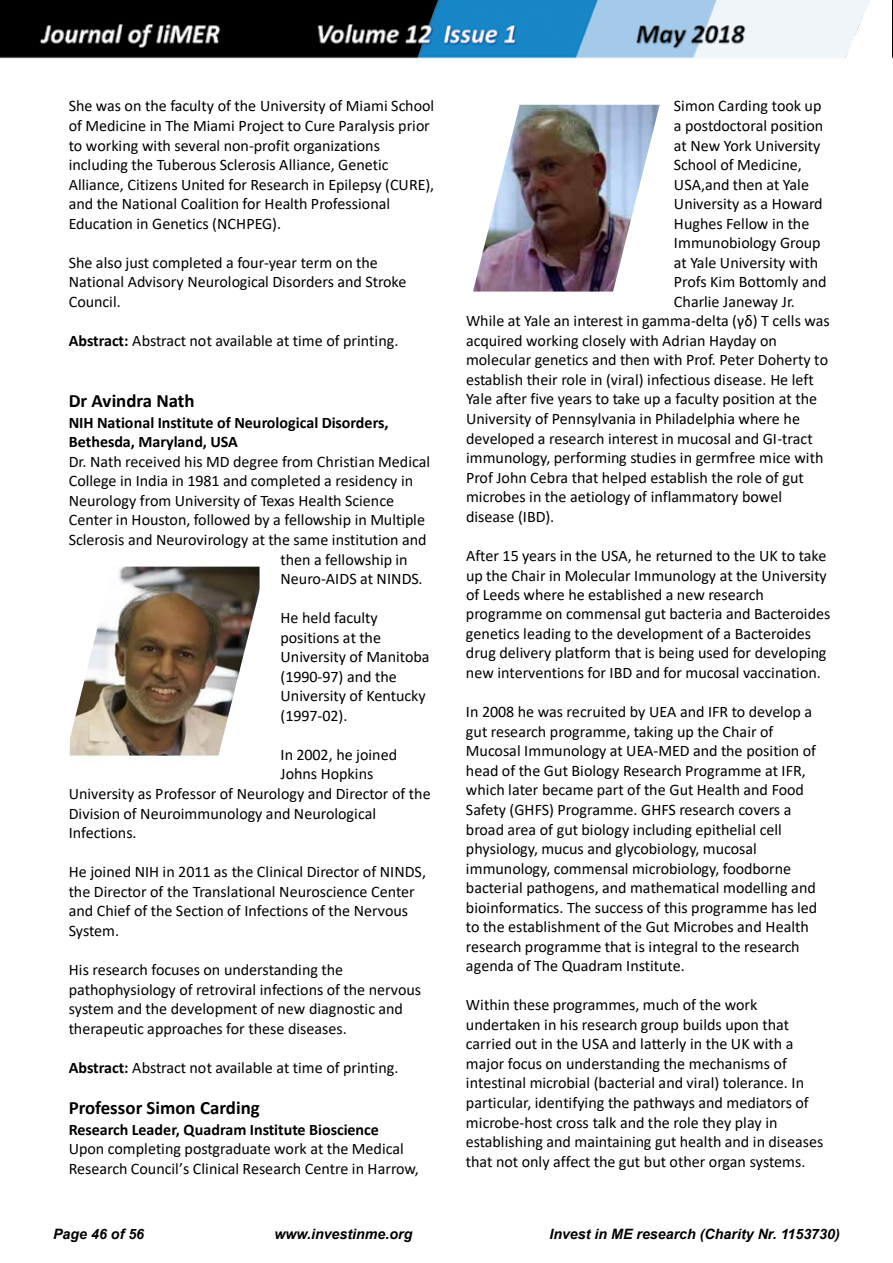
<style>
.page{position:relative;width:893px;height:1263px;background:#fff}
.page>*{position:absolute;margin:0;border:0;box-sizing:border-box;transform-origin:0 0}
.t1{font:700 18.9px "Calibri";color:#000}
.t2{font:16.05px/19.5px "Calibri";letter-spacing:-.005em;color:#000}
.t3{font:700 16.05px/19.6px "Calibri";letter-spacing:-.005em;color:#000}
.t4{font:italic 700 14.25px "Arial";color:#000}
.s1{font-weight:700}
</style>
<div class="page">
<img style="left:0;top:0;width:870px;height:59px">
<img style="left:892px;top:0;width:1px;height:59px">
<img style="left:69px;top:566px;width:191px;height:192px">
<img style="left:473px;top:105px;width:187px;height:187px">
<p class="t2" style="left:69px;top:96px;width:367px">She was on the faculty of the University of Miami School of Medicine in The Miami Project to Cure Paralysis prior to working with several non-profit organizations including the Tuberous Sclerosis Alliance, Genetic Alliance, Citizens United for Research in Epilepsy (CURE), and the National Coalition for Health Professional Education in Genetics (NCHPEG).</p>
<p class="t2" style="left:69px;top:252px;width:339px">She also just completed a four-year term on the<br>National Advisory Neurological Disorders and Stroke<br>Council.</p>
<p class="t2" style="left:69px;top:330px;width:331px"><span class="s1">Abstract:</span> Abstract not available at time of printing.</p>
<p class="t1" style="left:69px;top:387px;width:127px">Dr Avindra Nath</p>
<p class="t3" style="left:69px;top:412px;width:321px">NIH National Institute of Neurological Disorders,<br>Bethesda, Maryland, USA</p>
<p class="t2" style="left:69px;top:451px;width:363px">Dr. Nath received his MD degree from Christian Medical</p>
<p class="t2" style="left:69px;top:471px;width:346px">College in India in 1981 and completed a residency in</p>
<p class="t2" style="left:69px;top:490px;width:327px">Neurology from University of Texas Health Science</p>
<p class="t2" style="left:69px;top:510px;width:358px">Center in Houston, followed by a fellowship in Multiple</p>
<p class="t2" style="left:69px;top:529px;width:359px">Sclerosis and Neurovirology at the same institution and</p>
<p class="t2" style="left:280px;top:549px;width:129px">then a fellowship in</p>
<p class="t2" style="left:280px;top:569px;width:144px">Neuro-AIDS at NINDS.</p>
<p class="t2" style="left:280px;top:608px;width:151px">He held faculty positions at the<br>University of Manitoba (1990-97) and the<br>University of Kentucky (1997-02).</p>
<p class="t2" style="left:280px;top:744px;width:118px">In 2002, he joined</p>
<p class="t2" style="left:280px;top:764px;width:94px">Johns Hopkins</p>
<p class="t2" style="left:69px;top:783px;width:363px">University as Professor of Neurology and Director of the</p>
<p class="t2" style="left:69px;top:803px;width:309px">Division of Neuroimmunology and Neurological</p>
<p class="t2" style="left:69px;top:823px;width:69px">Infections.</p>
<p class="t2" style="left:69px;top:862px;width:359px">He joined NIH in 2011 as the Clinical Director of NINDS, the Director of the Translational Neuroscience Center and Chief of the Section of Infections of the Nervous System.</p>
<p class="t2" style="left:69px;top:959px;width:354px">His research focuses on understanding the pathophysiology of retroviral infections of the nervous system and the development of new diagnostic and therapeutic approaches for these diseases.</p>
<p class="t2" style="left:69px;top:1057px;width:331px"><span class="s1">Abstract:</span> Abstract not available at time of printing.</p>
<p class="t1" style="left:69px;top:1094px;width:193px">Professor Simon Carding</p>
<p class="t3" style="left:69px;top:1120px;width:312px">Research Leader, Quadram Institute Bioscience</p>
<p class="t2" style="left:69px;top:1139px;width:351px">Upon completing postgraduate work at the Medical<br>Research Council’s Clinical Research Centre in Harrow,</p>
<p class="t2" style="left:674px;top:96px;width:149px">Simon Carding took up</p>
<p class="t2" style="left:674px;top:115px;width:151px">a postdoctoral position</p>
<p class="t2" style="left:674px;top:135px;width:148px">at New York University</p>
<p class="t2" style="left:674px;top:155px;width:129px">School of Medicine,</p>
<p class="t2" style="left:674px;top:174px;width:137px">USA,and then at Yale</p>
<p class="t2" style="left:674px;top:194px;width:150px">University as a Howard</p>
<p class="t2" style="left:674px;top:213px;width:137px">Hughes Fellow in the</p>
<p class="t2" style="left:674px;top:232px;width:148px">Immunobiology Group</p>
<p class="t2" style="left:674px;top:252px;width:146px">at Yale University with</p>
<p class="t2" style="left:674px;top:272px;width:154px">Profs Kim Bottomly and</p>
<p class="t2" style="left:674px;top:291px;width:122px">Charlie Janeway Jr.</p>
<p class="t2" style="left:466px;top:311px;width:365px">While at Yale an interest in gamma-delta (γδ) T cells was</p>
<p class="t2" style="left:466px;top:330px;width:312px">acquired working closely with Adrian Hayday on</p>
<p class="t2" style="left:466px;top:350px;width:364px">molecular genetics and then with Prof. Peter Doherty to</p>
<p class="t2" style="left:466px;top:369px;width:349px">establish their role in (viral) infectious disease. He left</p>
<p class="t2" style="left:466px;top:389px;width:353px">Yale after five years to take up a faculty position at the</p>
<p class="t2" style="left:466px;top:408px;width:335px">University of Pennsylvania in Philadelphia where he</p>
<p class="t2" style="left:466px;top:428px;width:348px">developed a research interest in mucosal and GI-tract</p>
<p class="t2" style="left:466px;top:448px;width:359px">immunology, performing studies in germfree mice with</p>
<p class="t2" style="left:466px;top:467px;width:339px">Prof John Cebra that helped establish the role of gut</p>
<p class="t2" style="left:466px;top:487px;width:318px">microbes in the aetiology of inflammatory bowel</p>
<p class="t2" style="left:466px;top:506px;width:90px">disease (IBD).</p>
<p class="t2" style="left:466px;top:545px;width:366px">After 15 years in the USA, he returned to the UK to take up the Chair in Molecular Immunology at the University of Leeds where he established a new research programme on commensal gut bacteria and Bacteroides genetics leading to the development of a Bacteroides drug delivery platform that is being used for developing new interventions for IBD and for mucosal vaccination.</p>
<p class="t2" style="left:466px;top:702px;width:353px">In 2008 he was recruited by UEA and IFR to develop a gut research programme, taking up the Chair of Mucosal Immunology at UEA-MED and the position of head of the Gut Biology Research Programme at IFR, which later became part of the Gut Health and Food Safety (GHFS) Programme. GHFS research covers a broad area of gut biology including epithelial cell physiology, mucus and glycobiology, mucosal immunology, commensal microbiology, foodborne bacterial pathogens, and mathematical modelling and bioinformatics. The success of this programme has led to the establishment of the Gut Microbes and Health research programme that is integral to the research agenda of The Quadram Institute.</p>
<p class="t2" style="left:466px;top:995px;width:359px">Within these programmes, much of the work undertaken in his research group builds upon that carried out in the USA and latterly in the UK with a major focus on understanding the mechanisms of intestinal microbial (bacterial and viral) tolerance. In particular, identifying the pathways and mediators of microbe-host cross talk and the role they play in establishing and maintaining gut health and in diseases that not only affect the gut but other organ systems.</p>
<p class="t4" style="left:53px;top:1224px;width:93px">Page 46 of 56</p>
<p class="t4" style="left:274px;top:1224px;width:140px">www.investinme.org</p>
<p class="t4" style="left:549px;top:1224px;width:292px">Invest in ME research (Charity Nr. 1153730)</p>
</div>
